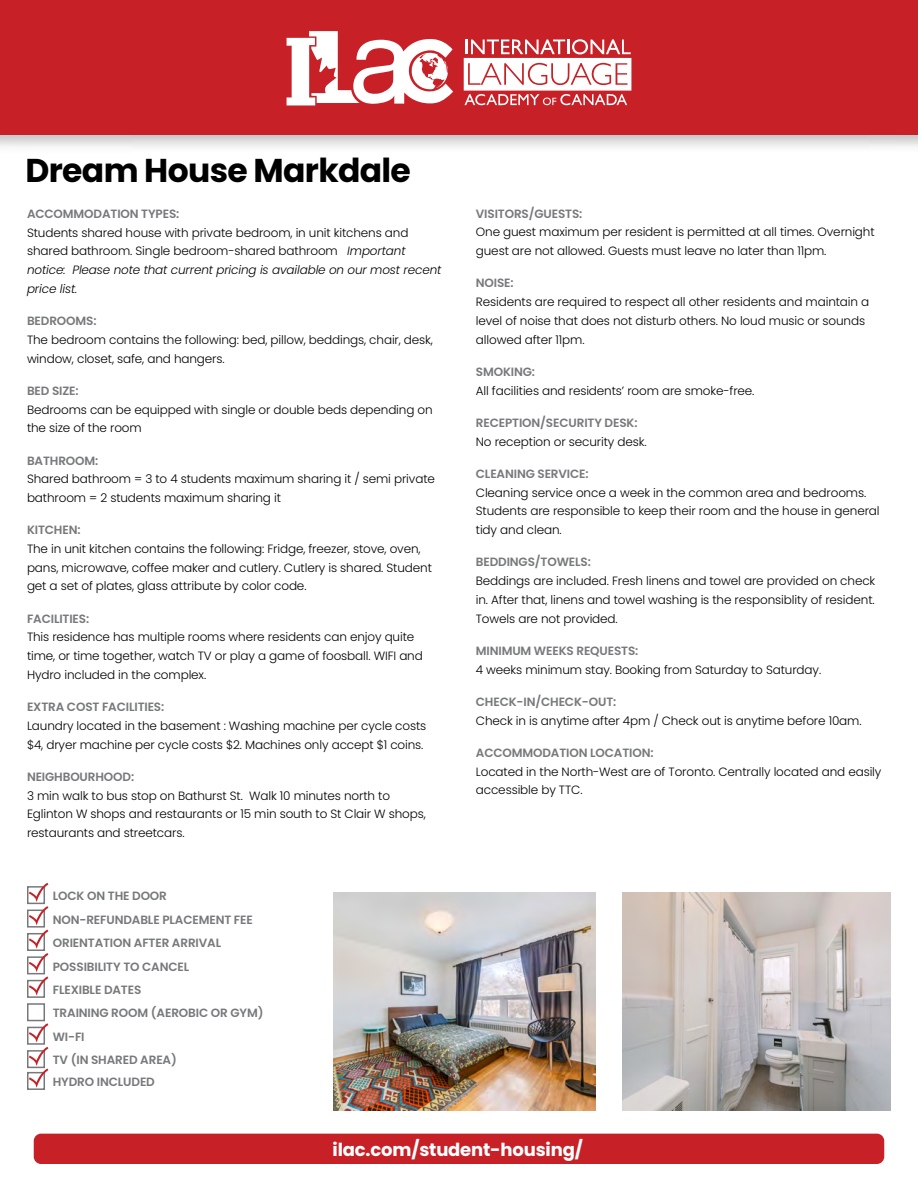
<style>
.page{position:relative;width:918px;height:1188px;background:#fff}
.page>*{position:absolute;margin:0;border:0;box-sizing:border-box;transform-origin:0 0}
.t1{font:700 33px "Poppins";letter-spacing:-.02em;color:#000}
.t2{font:700 18px "Poppins";letter-spacing:-.01em;color:#fff}
.t3{font:300 12px/18.8px "Poppins";letter-spacing:-.01em;color:#000}
.t4{font:600 12px/23.4px "Poppins";letter-spacing:-.01em;color:#77787b}
.s1{font-style:italic}
</style>
<div class="page">
<div style="left:27px;top:886px;width:18px;height:18px;border:2px solid #77787b"></div>
<div style="left:27px;top:910px;width:18px;height:18px;border:2px solid #77787b"></div>
<div style="left:27px;top:933px;width:18px;height:18px;border:2px solid #77787b"></div>
<div style="left:27px;top:956px;width:18px;height:18px;border:2px solid #77787b"></div>
<div style="left:27px;top:980px;width:18px;height:18px;border:2px solid #77787b"></div>
<div style="left:27px;top:1003px;width:18px;height:18px;border:2px solid #77787b"></div>
<div style="left:27px;top:1027px;width:18px;height:18px;border:2px solid #77787b"></div>
<div style="left:27px;top:1050px;width:18px;height:18px;border:2px solid #77787b"></div>
<div style="left:27px;top:1072px;width:18px;height:18px;border:2px solid #77787b"></div>
<svg style="left:29px;top:883px;width:19px;height:113px"></svg>
<svg style="left:29px;top:1023px;width:19px;height:65px"></svg>
<img style="left:623px;top:892px;width:268px;height:218px">
<img style="left:333px;top:892px;width:263px;height:218px">
<div style="left:0;top:0;width:918px;height:155px;background:#000;opacity:.3"></div>
<div style="left:0;top:0;width:918px;height:135px;background:#c72127"></div>
<svg style="left:287px;top:31px;width:166px;height:74px"></svg>
<svg style="left:464px;top:39px;width:167px;height:67px"></svg>
<div style="left:34px;top:1134px;width:850px;height:30px;background:#c72127;border-radius:7px"></div>
<h1 class="t1" style="left:26px;top:151px;width:387px">Dream House Markdale</h1>
<p class="t4" style="left:27px;top:202px;width:154px">ACCOMMODATION TYPES:</p>
<p class="t3" style="left:27px;top:223px;width:416px">Students shared house with private bedroom, in unit kitchens and shared bathroom. Single bedroom-shared bathroom <span class="s1">Important notice: Please note that current pricing is available on our most recent price list.</span></p>
<p class="t4" style="left:27px;top:309px;width:71px">BEDROOMS:</p>
<p class="t3" style="left:27px;top:330px;width:408px">The bedroom contains the following: bed, pillow, beddings, chair, desk, window, closet, safe, and hangers.</p>
<p class="t4" style="left:27px;top:379px;width:53px">BED SIZE:</p>
<p class="t3" style="left:27px;top:400px;width:407px">Bedrooms can be equipped with single or double beds depending on the size of the room</p>
<p class="t4" style="left:27px;top:449px;width:73px">BATHROOM:</p>
<p class="t3" style="left:27px;top:470px;width:409px">Shared bathroom = 3 to 4 students maximum sharing it / semi private bathroom = 2 students maximum sharing it</p>
<p class="t4" style="left:27px;top:518px;width:55px">KITCHEN:</p>
<p class="t3" style="left:27px;top:539px;width:406px">The in unit kitchen contains the following: Fridge, freezer, stove, oven, pans, microwave, coffee maker and cutlery. Cutlery is shared. Student get a set of plates, glass attribute by color code.</p>
<p class="t4" style="left:27px;top:607px;width:64px">FACILITIES:</p>
<p class="t3" style="left:27px;top:628px;width:397px">This residence has multiple rooms where residents can enjoy quite time, or time together, watch TV or play a game of foosball. WIFI and<br>Hydro included in the complex.</p>
<p class="t4" style="left:27px;top:695px;width:139px">EXTRA COST FACILITIES:</p>
<p class="t3" style="left:27px;top:716px;width:401px">Laundry located in the basement : Washing machine per cycle costs $4, dryer machine per cycle costs $2. Machines only accept $1 coins.</p>
<p class="t4" style="left:27px;top:765px;width:109px">NEIGHBOURHOOD:</p>
<p class="t3" style="left:27px;top:786px;width:400px">3 min walk to bus stop on Bathurst St. Walk 10 minutes north to<br>Eglinton W shops and restaurants or 15 min south to St Clair W shops, restaurants and streetcars.</p>
<p class="t4" style="left:53px;top:885px;width:212px">LOCK ON THE DOOR<br>NON-REFUNDABLE PLACEMENT FEE<br>ORIENTATION AFTER ARRIVAL<br>POSSIBILITY TO CANCEL<br>FLEXIBLE DATES<br>TRAINING ROOM (AEROBIC OR GYM)<br>WI-FI<br>TV (IN SHARED AREA)</p>
<p class="t4" style="left:53px;top:1070px;width:104px">HYDRO INCLUDED</p>
<p class="t4" style="left:476px;top:202px;width:108px">VISITORS/GUESTS:</p>
<p class="t3" style="left:476px;top:223px;width:400px">One guest maximum per resident is permitted at all times. Overnight guest are not allowed. Guests must leave no later than 11pm.</p>
<p class="t4" style="left:476px;top:272px;width:39px">NOISE:</p>
<p class="t3" style="left:476px;top:293px;width:395px">Residents are required to respect all other residents and maintain a level of noise that does not disturb others. No loud music or sounds allowed after 11pm.</p>
<p class="t4" style="left:476px;top:360px;width:61px">SMOKING:</p>
<p class="t3" style="left:476px;top:381px;width:280px">All facilities and residents’ room are smoke-free.</p>
<p class="t4" style="left:476px;top:411px;width:163px">RECEPTION/SECURITY DESK:</p>
<p class="t3" style="left:476px;top:432px;width:172px">No reception or security desk.</p>
<p class="t4" style="left:476px;top:462px;width:114px">CLEANING SERVICE:</p>
<p class="t3" style="left:476px;top:483px;width:405px">Cleaning service once a week in the common area and bedrooms.<br>Students are responsible to keep their room and the house in general tidy and clean.</p>
<p class="t4" style="left:476px;top:551px;width:117px">BEDDINGS/TOWELS:</p>
<p class="t3" style="left:476px;top:572px;width:401px;text-align:justify">Beddings are included. Fresh linens and towel are provided on check in. After that, linens and towel washing is the responsiblity of resident.<br>Towels are not provided.</p>
<p class="t4" style="left:476px;top:639px;width:164px">MINIMUM WEEKS REQUESTS:</p>
<p class="t3" style="left:476px;top:660px;width:347px">4 weeks minimum stay. Booking from Saturday to Saturday.</p>
<p class="t4" style="left:476px;top:690px;width:142px">CHECK-IN/CHECK-OUT:</p>
<p class="t3" style="left:476px;top:711px;width:387px">Check in is anytime after 4pm / Check out is anytime before 10am.</p>
<p class="t4" style="left:476px;top:741px;width:179px">ACCOMMODATION LOCATION:</p>
<p class="t3" style="left:476px;top:762px;width:407px">Located in the North-West are of Toronto. Centrally located and easily accessible by TTC.</p>
<h2 class="t2" style="left:333px;top:1139px;width:252px">ilac.com/student-housing/</h2>
</div>
